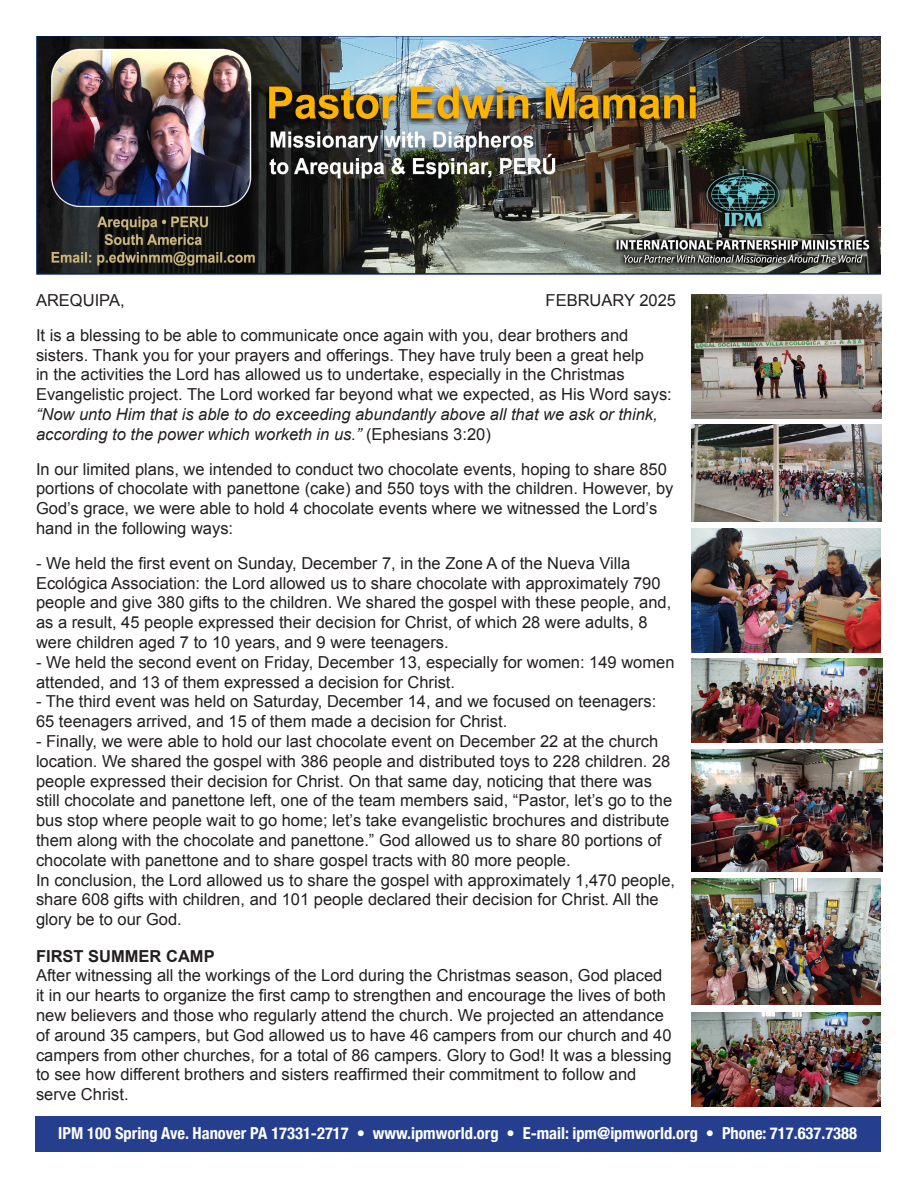
<style>
.page{position:relative;width:918px;height:1188px;background:#fff}
.page>*{position:absolute;margin:0;border:0;box-sizing:border-box;transform-origin:0 0}
.t1{font:16.5px/19.8px "Arial";color:#231f20}
.t2{font:700 condensed 16.5px "Helvetica Neue";color:#fff}
.t3{font:700 16.5px "Arial";color:#231f20}
.s1{font-style:italic}
</style>
<div class="page">
<div style="left:35px;top:1116px;width:846px;height:36px;background:#253f8e"></div>
<img style="left:36px;top:36px;width:845px;height:238px">
<img style="left:691px;top:294px;width:191px;height:124px">
<img style="left:691px;top:424px;width:191px;height:97px">
<img style="left:691px;top:528px;width:190px;height:124px">
<img style="left:691px;top:658px;width:191px;height:84px">
<img style="left:691px;top:749px;width:191px;height:123px">
<img style="left:691px;top:879px;width:190px;height:126px">
<img style="left:691px;top:1012px;width:190px;height:95px">
<p class="t1" style="left:36px;top:290px;width:90px">AREQUIPA,</p>
<p class="t1" style="left:546px;top:290px;width:132px">FEBRUARY 2025</p>
<p class="t1" style="left:36px;top:325px;width:637px">It is a blessing to be able to communicate once again with you, dear brothers and sisters. Thank you for your prayers and offerings. They have truly been a great help<br>in the activities the Lord has allowed us to undertake, especially in the Christmas Evangelistic project. The Lord worked far beyond what we expected, as His Word says: <span class="s1">“Now unto Him that is able to do exceeding abundantly above all that we ask or think, according to the power which worketh in us.”</span> (Ephesians 3:20)</p>
<p class="t1" style="left:36px;top:459px;width:639px">In our limited plans, we intended to conduct two chocolate events, hoping to share 850 portions of chocolate with panettone (cake) and 550 toys with the children. However, by God’s grace, we were able to hold 4 chocolate events where we witnessed the Lord’s hand in the following ways:</p>
<p class="t1" style="left:36px;top:553px;width:637px">- We held the first event on Sunday, December 7, in the Zone A of the Nueva Villa Ecológica Association: the Lord allowed us to share chocolate with approximately 790 people and give 380 gifts to the children. We shared the gospel with these people, and, as a result, 45 people expressed their decision for Christ, of which 28 were adults, 8 were children aged 7 to 10 years, and 9 were teenagers.</p>
<p class="t1" style="left:36px;top:652px;width:640px">- We held the second event on Friday, December 13, especially for women: 149 women attended, and 13 of them expressed a decision for Christ.</p>
<p class="t1" style="left:36px;top:692px;width:622px">- The third event was held on Saturday, December 14, and we focused on teenagers:<br>65 teenagers arrived, and 15 of them made a decision for Christ.</p>
<p class="t1" style="left:36px;top:731px;width:638px">- Finally, we were able to hold our last chocolate event on December 22 at the church location. We shared the gospel with 386 people and distributed toys to 228 children. 28 people expressed their decision for Christ. On that same day, noticing that there was still chocolate and panettone left, one of the team members said, “Pastor, let’s go to the bus stop where people wait to go home; let’s take evangelistic brochures and distribute them along with the chocolate and panettone.” God allowed us to share 80 portions of chocolate with panettone and to share gospel tracts with 80 more people.</p>
<p class="t1" style="left:36px;top:870px;width:641px">In conclusion, the Lord allowed us to share the gospel with approximately 1,470 people, share 608 gifts with children, and 101 people declared their decision for Christ. All the glory be to our God.</p>
<p class="t3" style="left:36px;top:945px;width:180px">FIRST SUMMER CAMP</p>
<p class="t1" style="left:36px;top:966px;width:637px">After witnessing all the workings of the Lord during the Christmas season, God placed it in our hearts to organize the first camp to strengthen and encourage the lives of both new believers and those who regularly attend the church. We projected an attendance of around 35 campers, but God allowed us to have 46 campers from our church and 40 campers from other churches, for a total of 86 campers. Glory to God! It was a blessing to see how different brothers and sisters reaffirmed their commitment to follow and serve Christ.</p>
<p class="t2" style="left:58px;top:1119px;width:800px">IPM 100 Spring Ave. Hanover PA 17331-2717 • www.ipmworld.org • E-mail: ipm@ipmworld.org • Phone: 717.637.7388</p>
</div>
